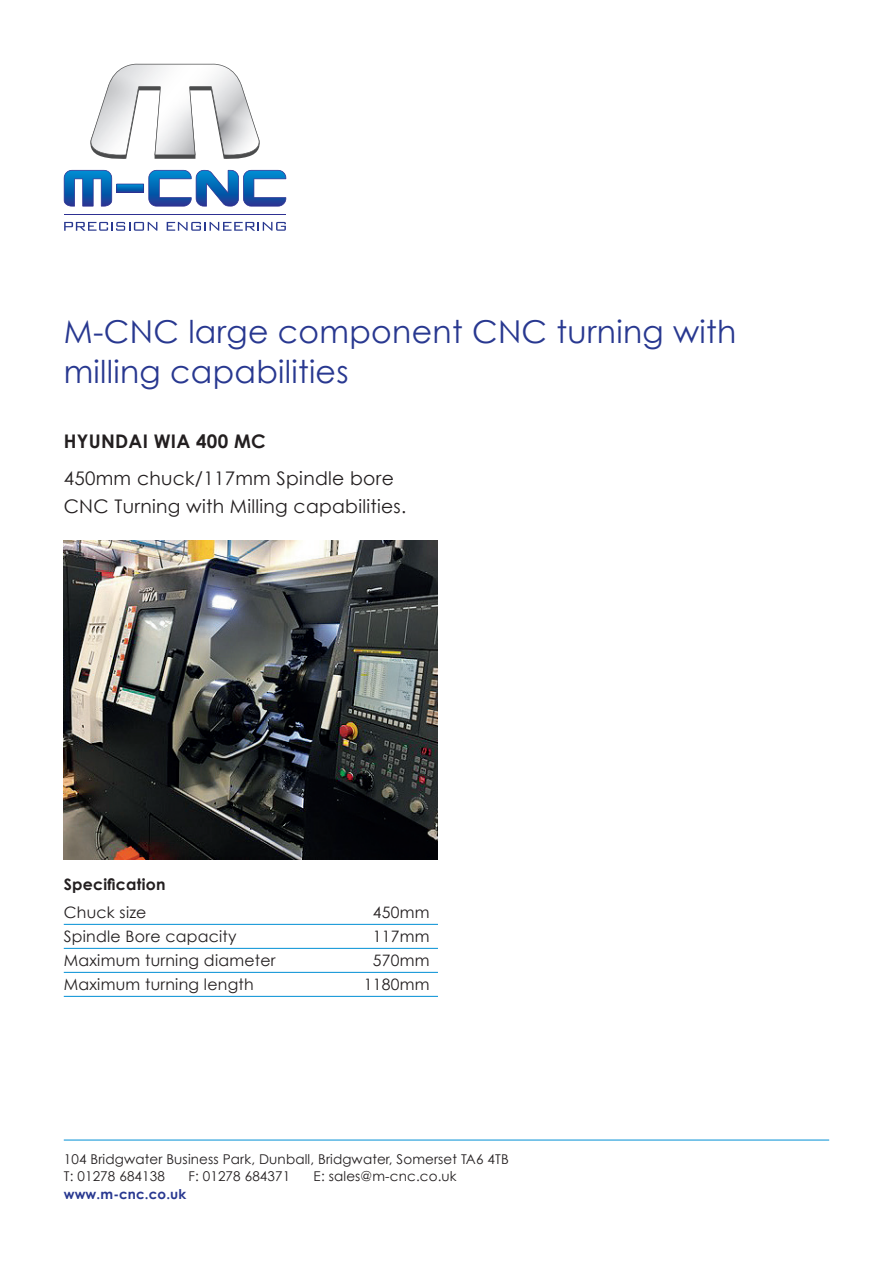
<style>
.page{position:relative;width:893px;height:1263px;background:#fff}
.page>*{position:absolute;margin:0;border:0;box-sizing:border-box;transform-origin:0 0}
.t1{font:31.5px/40.5px "Century Gothic";letter-spacing:.01em;color:#283890}
.t2{font:18.75px/28.5px "Century Gothic";letter-spacing:.015em;color:#231f20}
.t3{font:700 18.75px "Century Gothic";letter-spacing:.015em;color:#231f20}
.t4{font:15.75px "Century Gothic";letter-spacing:.015em;color:#231f20}
.t5{font:700 15.75px "Century Gothic";letter-spacing:.015em;color:#231f20}
.t6{font:13.5px/16.5px "Century Gothic";letter-spacing:.01em;color:#231f20}
.t7{font:700 13.5px "Century Gothic";letter-spacing:.01em;color:#283890}
</style>
<div class="page">
<svg style="left:64px;top:170px;width:222px;height:36px"></svg>
<hr style="left:64px;top:214px;width:222px;height:1px;background:#2e3092">
<svg style="left:64px;top:222px;width:93px;height:9px"></svg>
<svg style="left:167px;top:222px;width:119px;height:9px"></svg>
<svg style="left:90px;top:64px;width:170px;height:95px"></svg>
<hr style="left:64px;top:1140px;width:765px;height:1px;background:#008fd5">
<img style="left:64px;top:540px;width:374px;height:319px">
<hr style="left:64px;top:924px;width:374px;height:1px;background:#008fd5">
<hr style="left:64px;top:948px;width:374px;height:1px;background:#008fd5">
<hr style="left:64px;top:972px;width:374px;height:1px;background:#008fd5">
<hr style="left:64px;top:996px;width:374px;height:1px;background:#008fd5">
<h1 class="t1" style="left:64px;top:310px;width:674px">M-CNC large component CNC turning with milling capabilities</h1>
<h2 class="t3" style="left:64px;top:429px;width:204px">HYUNDAI WIA 400 MC</h2>
<h2 class="t2" style="left:64px;top:463px;width:344px">450mm chuck/117mm Spindle bore<br>CNC Turning with Milling capabilities.</h2>
<p class="t5" style="left:64px;top:874px;width:103px">Specification</p>
<p class="t4" style="left:64px;top:902px;width:84px">Chuck size</p>
<p class="t4" style="left:373px;top:902px;width:58px">450mm</p>
<p class="t4" style="left:64px;top:926px;width:174px">Spindle Bore capacity</p>
<p class="t4" style="left:373px;top:926px;width:58px">117mm</p>
<p class="t4" style="left:64px;top:950px;width:213px">Maximum turning diameter</p>
<p class="t4" style="left:373px;top:950px;width:58px">570mm</p>
<p class="t4" style="left:64px;top:974px;width:191px">Maximum turning length</p>
<p class="t4" style="left:364px;top:974px;width:67px">1180mm</p>
<p class="t6" style="left:64px;top:1151px;width:446px">104 Bridgwater Business Park, Dunball, Bridgwater, Somerset TA6 4TB<br>T: 01278 684138</p>
<p class="t6" style="left:188px;top:1167px;width:103px">F: 01278 684371</p>
<p class="t6" style="left:314px;top:1167px;width:145px">E: sales@m-cnc.co.uk</p>
<p class="t7" style="left:64px;top:1186px;width:124px">www.m-cnc.co.uk</p>
</div>
